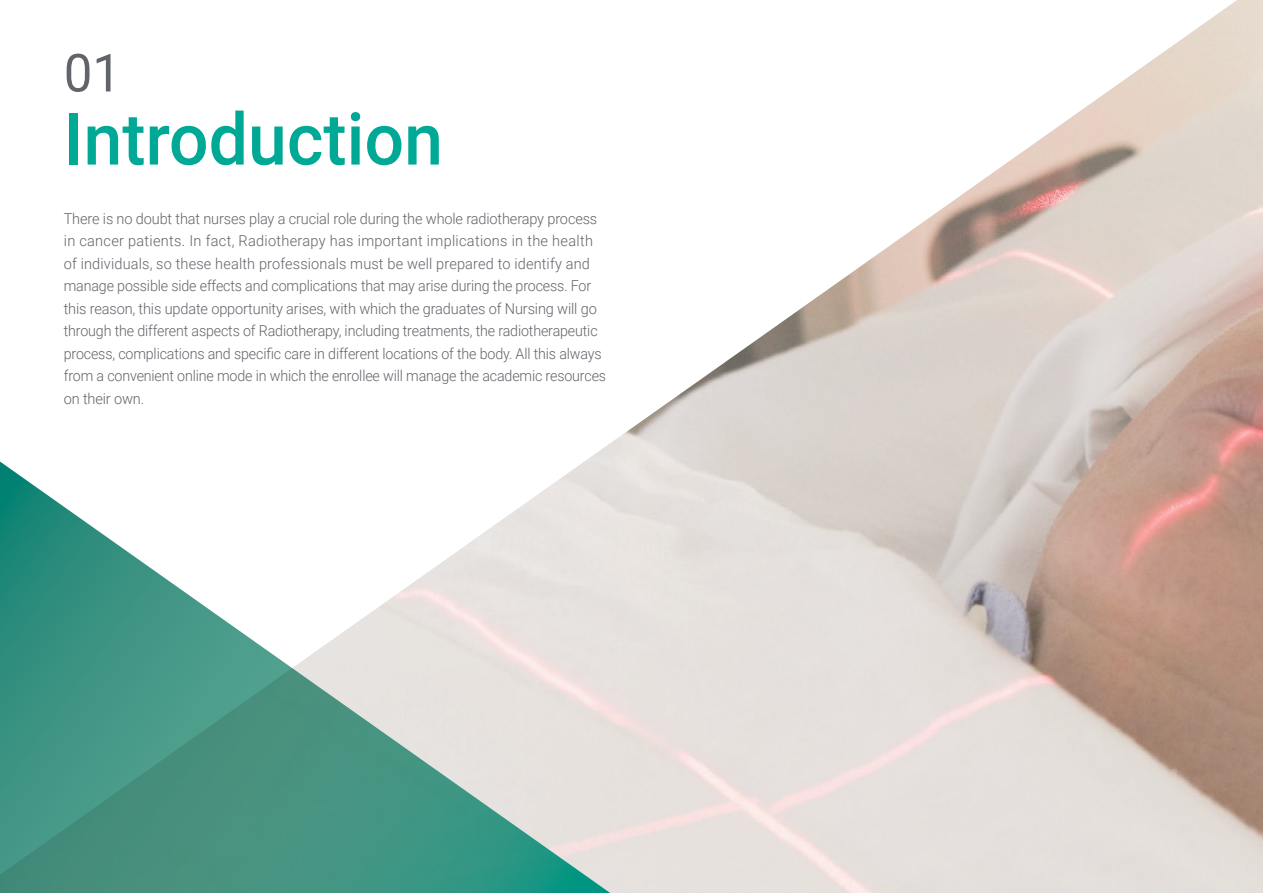
<style>
.page{position:relative;width:1263px;height:893px;background:#fff}
.page>*{position:absolute;margin:0;border:0;box-sizing:border-box;transform-origin:0 0}
.t1{font:500 72px "Roboto";color:#00a996}
.t2{font:52.5px "Roboto";color:#61646a}
.t3{font:300 15px/22.5px "Roboto";letter-spacing:-.01em;color:#61646a}
</style>
<div class="page">
<img style="left:607px;top:0;width:656px;height:893px">
<svg style="left:0;top:446px;width:640px;height:447px"></svg>
<h2 class="t2" style="left:64px;top:36px;width:59px">01</h2>
<h1 class="t1" style="left:64px;top:89px;width:381px">Introduction</h1>
<p class="t3" style="left:64px;top:207px;width:544px">There is no doubt that nurses play a crucial role during the whole radiotherapy process in cancer patients. In fact, Radiotherapy has important implications in the health of individuals, so these health professionals must be well prepared to identify and manage possible side effects and complications that may arise during the process. For this reason, this update opportunity arises, with which the graduates of Nursing will go through the different aspects of Radiotherapy, including treatments, the radiotherapeutic process, complications and specific care in different locations of the body. All this always from a convenient online mode in which the enrollee will manage the academic resources on their own.</p>
</div>
